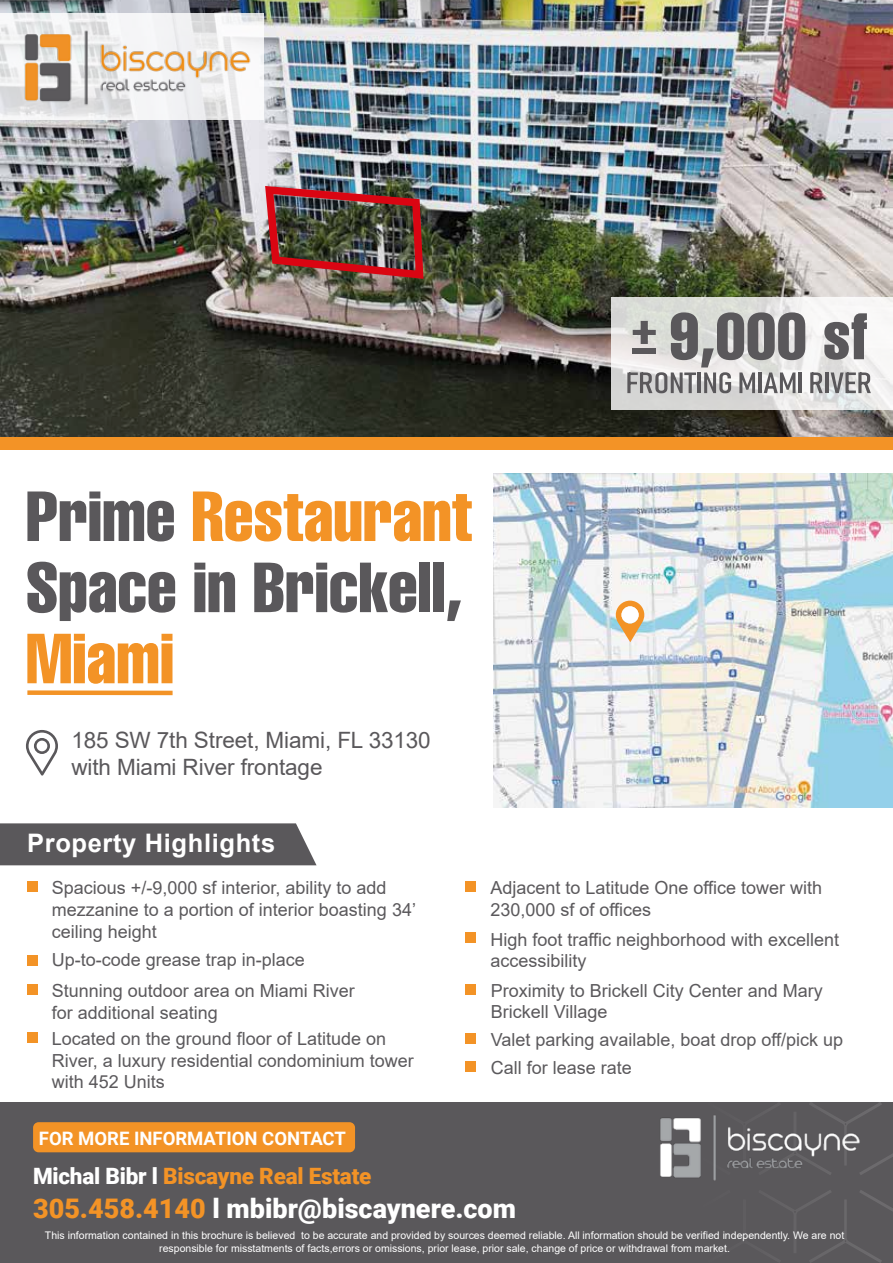
<style>
.page{position:relative;width:893px;height:1263px;background:#fff}
.page>*{position:absolute;margin:0;border:0;box-sizing:border-box;transform-origin:0 0}
.t1{font:extra-condensed 69.6px/71.1px "Helvetica";color:#5a585b}
.t2{font:extra-condensed 69.6px "Helvetica";color:#f39326}
.t3{font:extra-condensed 64.5px "Helvetica";color:#5a585b}
.t4{font:900 27px "Roboto";color:#fff}
.t5{font:700 25.5px "Arial";letter-spacing:.025em;color:#fff}
.t6{font:22.5px/27px "Arial";letter-spacing:-.005em;color:#5a585b}
.t7{font:900 22.5px "Roboto";letter-spacing:-.01em;color:#f39326}
.t8{font:700 18.45px "Roboto";color:#fff}
.t9{font:18px/21.6px "Arial";color:#5b595c}
.t10{font:10.5px/12.6px "Arial";color:#fff;text-align:center}
.s1{color:#f39326}
.s2{color:#fff}
</style>
<div class="page">
<div style="left:27px;top:690px;width:146px;height:5px;background:#f39326"></div>
<div style="left:27px;top:881px;width:11px;height:11px;background:#f39326"></div>
<div style="left:465px;top:881px;width:10px;height:11px;background:#f39326"></div>
<div style="left:465px;top:932px;width:10px;height:11px;background:#f39326"></div>
<div style="left:465px;top:984px;width:10px;height:10px;background:#f39326"></div>
<div style="left:27px;top:955px;width:11px;height:10px;background:#f39326"></div>
<div style="left:27px;top:984px;width:11px;height:10px;background:#f39326"></div>
<div style="left:27px;top:1032px;width:11px;height:11px;background:#f39326"></div>
<div style="left:465px;top:1033px;width:10px;height:10px;background:#f39326"></div>
<div style="left:465px;top:1061px;width:10px;height:11px;background:#f39326"></div>
<svg style="left:26px;top:730px;width:32px;height:45px"></svg>
<div style="left:0;top:437px;width:893px;height:13px;background:#f39326"></div>
<div style="left:0;top:823px;width:317px;height:42px;background:#5a585b"></div>
<div style="left:0;top:1102px;width:893px;height:161px;background:#5a585b"></div>
<svg style="left:786px;top:1190px;width:107px;height:73px"></svg>
<svg style="left:810px;top:1102px;width:83px;height:69px"></svg>
<div style="left:33px;top:1122px;width:322px;height:30px;background:#f39326;border-radius:6px"></div>
<img style="left:660px;top:1108px;width:207px;height:73px">
<img style="left:493px;top:473px;width:400px;height:334px">
<svg style="left:616px;top:601px;width:28px;height:41px"></svg>
<div style="left:621px;top:606px;width:18px;height:17px;background:#fff;border-radius:50%"></div>
<img style="left:0;top:0;width:893px;height:437px">
<svg style="left:0;top:14px;width:264px;height:106px;fill:#f1f2f3"></svg>
<svg style="left:611px;top:297px;width:282px;height:113px"></svg>
<img style="left:14px;top:20px;width:247px;height:93px">
<div style="left:633px;top:348px;width:23px;height:6px;background:#5a585b"></div>
<svg style="left:633px;top:321px;width:23px;height:23px"></svg>
<svg style="left:627px;top:372px;width:2px;height:21px"></svg>
<svg style="left:629px;top:372px;width:67px;height:21px"></svg>
<hr style="left:698px;top:372px;width:3px;height:21px;background:#5a585b">
<svg style="left:704px;top:372px;width:27px;height:21px"></svg>
<svg style="left:739px;top:372px;width:16px;height:21px"></svg>
<hr style="left:758px;top:372px;width:3px;height:21px;background:#5a585b">
<svg style="left:764px;top:372px;width:31px;height:21px"></svg>
<hr style="left:799px;top:372px;width:3px;height:21px;background:#5a585b">
<svg style="left:810px;top:372px;width:13px;height:21px"></svg>
<hr style="left:826px;top:372px;width:3px;height:21px;background:#5a585b">
<svg style="left:831px;top:372px;width:40px;height:21px"></svg>
<h2 class="t3" style="left:669px;top:295px;width:200px">9,000 sf</h2>
<h1 class="t1" style="left:26px;top:479px;width:448px">Prime <span class="s1">Restaurant<br></span>Space in Brickell,</h1>
<h1 class="t2" style="left:26px;top:614px;width:150px">Miami</h1>
<p class="t6" style="left:71px;top:726px;width:361px">185 SW 7th Street, Miami, FL 33130 with Miami River frontage</p>
<h3 class="t5" style="left:27px;top:825px;width:250px">Property Highlights</h3>
<p class="t9" style="left:52px;top:877px;width:366px">Spacious +/-9,000 sf interior, ability to add mezzanine to a portion of interior boasting 34’ ceiling height</p>
<p class="t9" style="left:52px;top:949px;width:255px">Up-to-code grease trap in-place</p>
<p class="t9" style="left:52px;top:980px;width:305px">Stunning outdoor area on Miami River for additional seating</p>
<p class="t9" style="left:52px;top:1028px;width:364px">Located on the ground floor of Latitude on<br>River, a luxury residential condominium tower with 452 Units</p>
<p class="t9" style="left:490px;top:877px;width:333px">Adjacent to Latitude One office tower with<br>230,000 sf of offices</p>
<p class="t9" style="left:490px;top:928px;width:350px">High foot traffic neighborhood with excellent accessibility</p>
<p class="t9" style="left:491px;top:979px;width:334px">Proximity to Brickell City Center and Mary<br>Brickell Village</p>
<p class="t9" style="left:491px;top:1025px;width:354px;line-height:28.2px">Valet parking available, boat drop off/pick up<br>Call for lease rate</p>
<p class="t8" style="left:39px;top:1125px;width:309px">FOR MORE INFORMATION CONTACT</p>
<p class="t7" style="left:33px;top:1160px;width:340px"><span class="s2">Michal Bibr l</span> Biscayne Real Estate</p>
<h3 class="t4" style="left:33px;top:1189px;width:484px"><span class="s1">305.458.4140</span> l mbibr@biscaynere.com</h3>
<p class="t10" style="left:45px;top:1229px;width:801px">This information contained in this brochure is believed to be accurate and provided by sources deemed reliable. All information should be verified independently. We are not responsible for misstatments of facts,errors or omissions, prior lease, prior sale, change of price or withdrawal from market.</p>
</div>
